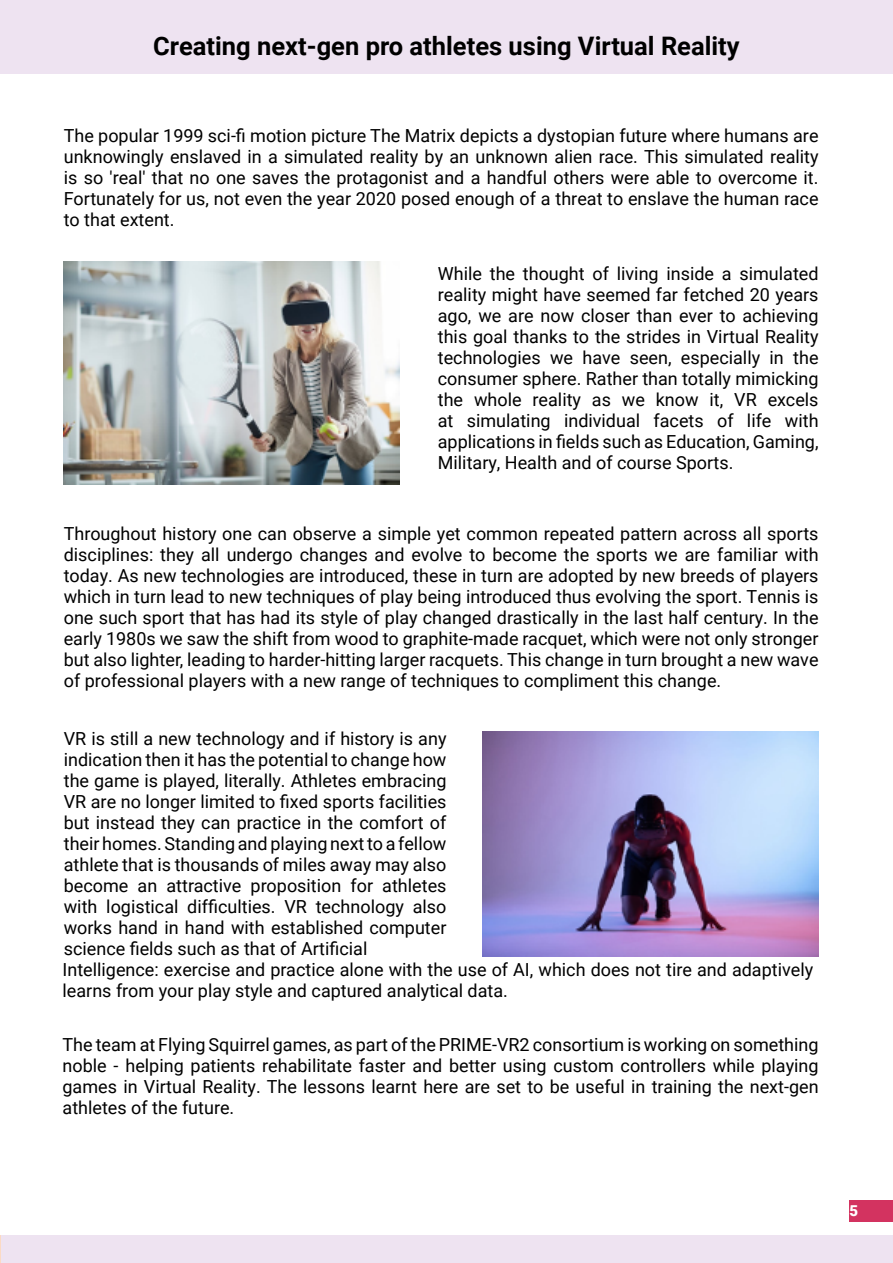
<style>
.page{position:relative;width:893px;height:1263px;background:#fff}
.page>*{position:absolute;margin:0;border:0;box-sizing:border-box;transform-origin:0 0}
.t1{font:700 25.5px "Roboto";color:#000}
.t2{font:18px/21px "Roboto";color:#000;text-align:justify}
.t3{font:900 15px "Roboto";color:#fff}
</style>
<div class="page">
<div style="left:0;top:0;width:893px;height:73px;background:#eee3f1"></div>
<div style="left:0;top:1235px;width:893px;height:28px;background:#eee3f1"></div>
<div style="left:850px;top:1200px;width:43px;height:22px;background:#d33360"></div>
<img style="left:64px;top:261px;width:336px;height:224px">
<img style="left:483px;top:732px;width:336px;height:225px">
<h1 class="t1" style="left:153px;top:28px;width:588px">Creating next-gen pro athletes using Virtual Reality</h1>
<p class="t2" style="left:64px;top:124px;width:756px">The popular 1999 sci-fi motion picture The Matrix depicts a dystopian future where humans are unknowingly enslaved in a simulated reality by an unknown alien race. This simulated reality is so 'real' that no one saves the protagonist and a handful others were able to overcome it.<br>Fortunately for us, not even the year 2020 posed enough of a threat to enslave the human race to that extent.</p>
<p class="t2" style="left:438px;top:263px;width:382px">While the thought of living inside a simulated reality might have seemed far fetched 20 years ago, we are now closer than ever to achieving this goal thanks to the strides in Virtual Reality technologies we have seen, especially in the consumer sphere. Rather than totally mimicking the whole reality as we know it, VR excels at simulating individual facets of life with applications in fields such as Education, Gaming, Military, Health and of course Sports.</p>
<p class="t2" style="left:64px;top:522px;width:756px">Throughout history one can observe a simple yet common repeated pattern across all sports disciplines: they all undergo changes and evolve to become the sports we are familiar with today. As new technologies are introduced, these in turn are adopted by new breeds of players which in turn lead to new techniques of play being introduced thus evolving the sport. Tennis is one such sport that has had its style of play changed drastically in the last half century. In the early 1980s we saw the shift from wood to graphite-made racquet, which were not only stronger but also lighter, leading to harder-hitting larger racquets. This change in turn brought a new wave of professional players with a new range of techniques to compliment this change.</p>
<p class="t2" style="left:63px;top:728px;width:752px;text-align:left">VR is still a new technology and if history is any<br>indication then it has the potential to change how<br>the game is played, literally. Athletes embracing<br>VR are no longer limited to fixed sports facilities<br>but instead they can practice in the comfort of<br>their homes. Standing and playing next to a fellow<br>athlete that is thousands of miles away may also<br>become an attractive proposition for athletes<br>with logistical difficulties. VR technology also<br>works hand in hand with established computer<br>science fields such as that of Artificial<br>Intelligence: exercise and practice alone with the use of AI, which does not tire and adaptively learns from your play style and captured analytical data.</p>
<p class="t2" style="left:63px;top:1034px;width:757px">The team at Flying Squirrel games, as part of the PRIME-VR2 consortium is working on something noble - helping patients rehabilitate faster and better using custom controllers while playing games in Virtual Reality. The lessons learnt here are set to be useful in training the next-gen athletes of the future.</p>
<p class="t3" style="left:850px;top:1200px;width:10px">5</p>
</div>
